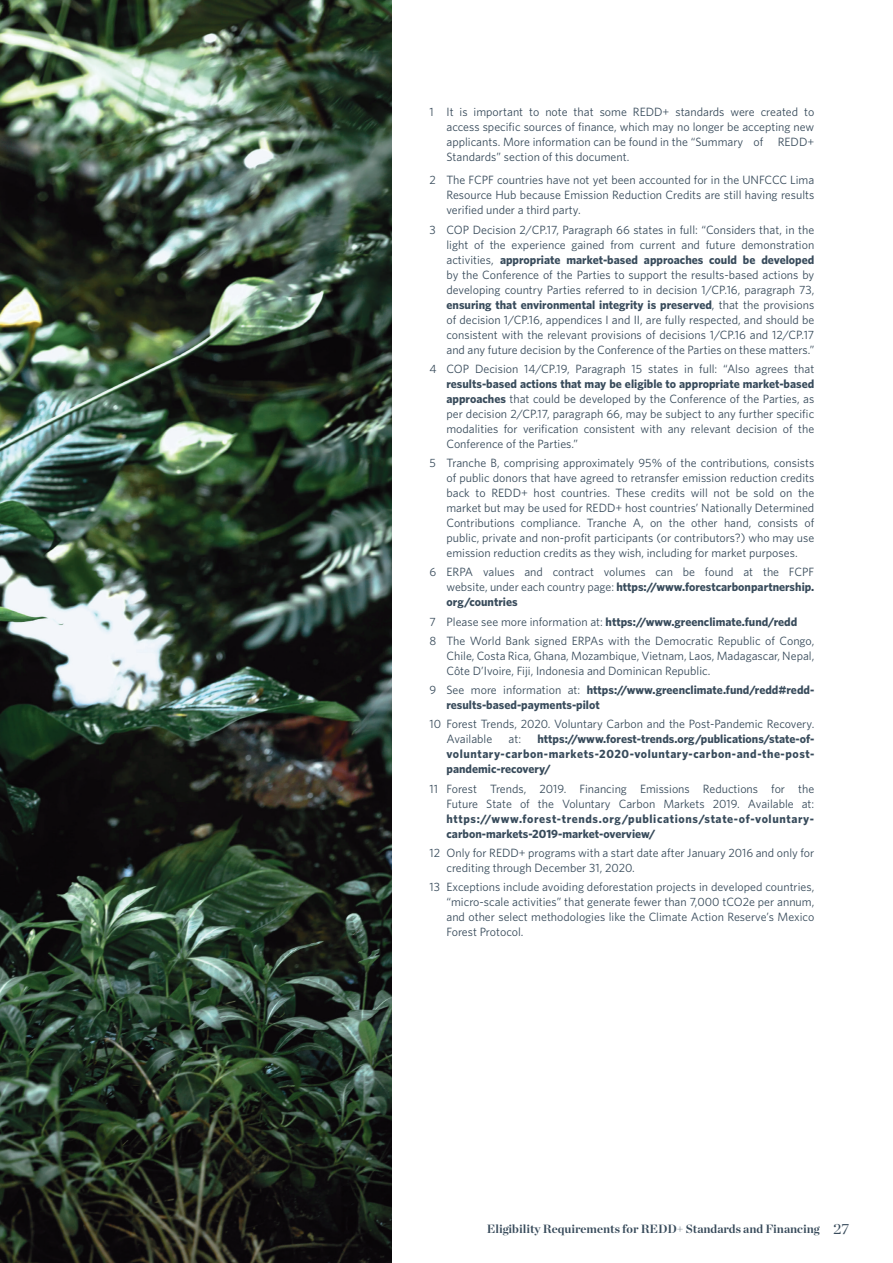
<style>
.page{position:relative;width:893px;height:1263px;background:#fff}
.page>*{position:absolute;margin:0;border:0;box-sizing:border-box;transform-origin:0 0}
.t1{font:12px/15px "Whitney";color:#384b5b;text-align:justify}
.t2{font:700 12px/15px "Whitney";color:#384b5b}
.t3{font:700 12px/15px "Whitney";letter-spacing:.05em;color:#384b5b}
.t4{font:700 12px "Chronicle Display";color:#384b5b}
.s1{font-weight:700}
.s2{font-weight:400}
.s3{font-weight:400;font-size:15px}
</style>
<div class="page">
<img style="left:0;top:0;width:391px;height:1263px">
<p class="t1" style="left:446px;top:104px;width:369px;text-indent:-17px">1 It is important to note that some REDD+ standards were created to access specific sources of finance, which may no longer be accepting new applicants. More information can be found in the “Summary of REDD+ Standards” section of this document.</p>
<p class="t1" style="left:446px;top:172px;width:369px;text-indent:-17px">2 The FCPF countries have not yet been accounted for in the UNFCCC Lima Resource Hub because Emission Reduction Credits are still having results verified under a third party.</p>
<p class="t1" style="left:446px;top:222px;width:369px;text-indent:-17px">3 COP Decision 2/CP.17, Paragraph 66 states in full: “Considers that, in the light of the experience gained from current and future demonstration activities, <span class="s1">appropriate market-based approaches could be developed </span>by the Conference of the Parties to support the results-based actions by developing country Parties referred to in decision 1/CP.16, paragraph 73, <span class="s1">ensuring that environmental integrity is preserved</span>, that the provisions of decision 1/CP.16, appendices I and II, are fully respected, and should be consistent with the relevant provisions of decisions 1/CP.16 and 12/CP.17 and any future decision by the Conference of the Parties on these matters.”</p>
<p class="t1" style="left:429px;top:361px;width:386px">4 COP Decision 14/CP.19, Paragraph 15 states in full: “Also agrees that</p>
<p class="t1" style="left:446px;top:376px;width:369px"><span class="s1">results-based actions that may be eligible to appropriate market-based approaches</span> that could be developed by the Conference of the Parties, as per decision 2/CP.17, paragraph 66, may be subject to any further specific modalities for verification consistent with any relevant decision of the Conference of the Parties.”</p>
<p class="t1" style="left:446px;top:455px;width:369px;text-indent:-17px">5 Tranche B, comprising approximately 95% of the contributions, consists of public donors that have agreed to retransfer emission reduction credits back to REDD+ host countries. These credits will not be sold on the market but may be used for REDD+ host countries’ Nationally Determined Contributions compliance. Tranche A, on the other hand, consists of public, private and non-profit participants (or contributors?) who may use emission reduction credits as they wish, including for market purposes.</p>
<p class="t1" style="left:446px;top:564px;width:369px;text-indent:-17px">6 ERPA values and contract volumes can be found at the FCPF website, under each country page: <span class="s1">https://www.forestcarbonpartnership. org/countries</span></p>
<p class="t1" style="left:429px;top:612px;width:386px;line-height:19.2px">7 Please see more information at: <span class="s1">https://www.greenclimate.fund/redd<br></span>8 The World Bank signed ERPAs with the Democratic Republic of Congo,</p>
<p class="t1" style="left:446px;top:648px;width:369px">Chile, Costa Rica, Ghana, Mozambique, Vietnam, Laos, Madagascar, Nepal,<br>Côte D’Ivoire, Fiji, Indonesia and Dominican Republic.</p>
<p class="t2" style="left:446px;top:682px;width:369px;text-indent:-17px"><span class="s2">9 See more information at:</span> https://www.greenclimate.fund/redd#redd&shy;results-based-payments-pilot</p>
<p class="t1" style="left:446px;top:716px;width:369px;text-indent:-17px">10 Forest Trends, 2020. Voluntary Carbon and the Post-Pandemic Recovery.<br>Available</p>
<p class="t2" style="left:446px;top:731px;width:369px;text-align:justify;text-indent:91px">https://www.forest-trends.org/publications/state-of&shy;voluntary-carbon-markets-2020-voluntary-carbon-and-the-post&shy;pandemic-recovery/</p>
<p class="t1" style="left:429px;top:781px;width:386px;text-align:right">11 Forest Trends, 2019. Financing Emissions Reductions for the<br>Future State of the Voluntary Carbon Markets 2019. Available at:</p>
<p class="t3" style="left:446px;top:811px;width:369px">https://www.forest-trends.org/publications/state-of-voluntary&shy;carbon-markets-2019-market-overview/</p>
<p class="t1" style="left:446px;top:845px;width:369px;text-indent:-17px">12 Only for REDD+ programs with a start date after January 2016 and only for crediting through December 31, 2020.</p>
<p class="t1" style="left:446px;top:879px;width:369px;text-indent:-17px">13 Exceptions include avoiding deforestation projects in developed countries, “micro-scale activities” that generate fewer than 7,000 tCO2e per annum, and other select methodologies like the Climate Action Reserve’s Mexico Forest Protocol.</p>
<p class="t1" style="left:509px;top:731px;width:14px">at:</p>
<p class="t4" style="left:487px;top:1219px;width:364px">Eligibility Requirements for REDD+ Standards and Financing <span class="s3">27</span></p>
</div>
